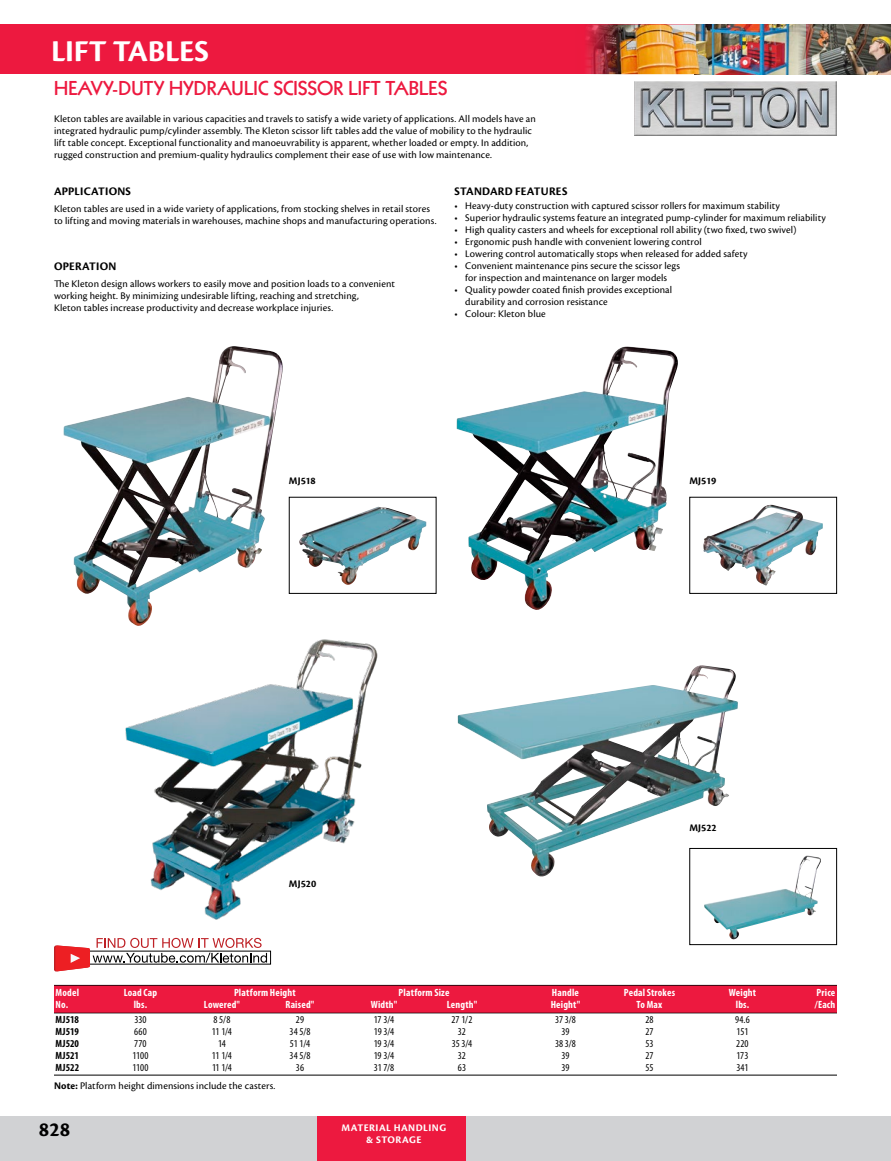
<style>
.page{position:relative;width:891px;height:1161px;background:#fff}
.page>*{position:absolute;margin:0;border:0;box-sizing:border-box;transform-origin:0 0}
.Page_Header{font:700 31.5px "Cronos Pro";letter-spacing:-.01em;color:#fff}
.t1{font:700 21px "Cronos Pro";color:#000}
.Sub_Header{font:800 19.5px "Kabel LT Std";letter-spacing:.01em;color:#ed193f}
.Sub_Sub_Header{font:12px "Cronos Pro Bold Subh";letter-spacing:.02em;color:#000}
.Body{font:10.5px/12px "Cronos Pro";letter-spacing:.01em;color:#000}
.Bullets{font:10.5px/12px "Cronos Pro";letter-spacing:.01em;color:#000;text-align:center}
.Rule_Above___Below{font:700 condensed 10.5px "Myriad Pro";letter-spacing:.02em;color:#fff}
.Chart_Text{font:condensed 10.5px "Myriad Pro";color:#000}
.Rule_Below{font:condensed 10.5px "Myriad Pro";letter-spacing:-.005em;color:#000}
.t2{font:700 10.5px/12px "Cronos Pro";letter-spacing:.045em;color:#fff;text-align:center}
.Chart_Text-2{font:700 condensed 10.5px "Myriad Pro";color:#000}
.Model{font:700 10.5px "Cronos Pro";letter-spacing:.005em;color:#000}
.Rule_Below-2{font:700 condensed 10.5px "Myriad Pro";letter-spacing:.005em;color:#000}
.s1{font-weight:700}
</style>
<div class="page">
<div style="left:0;top:1116px;width:891px;height:45px;background:#d1d2d4"></div>
<div style="left:317px;top:1116px;width:149px;height:45px;background:#ed193f"></div>
<div style="left:0;top:24px;width:891px;height:50px;background:#ed193f"></div>
<img style="left:709px;top:24px;width:85px;height:50px">
<img style="left:586px;top:24px;width:123px;height:50px">
<img style="left:794px;top:24px;width:97px;height:50px">
<img style="left:635px;top:81px;width:202px;height:55px">
<img style="left:63px;top:346px;width:220px;height:280px">
<img style="left:457px;top:347px;width:221px;height:263px">
<img style="left:458px;top:665px;width:280px;height:212px">
<div style="left:54px;top:985px;width:783px;height:28px;background:#4b0714"></div>
<div style="left:54px;top:986px;width:783px;height:27px;background:#ed193f"></div>
<hr style="left:54px;top:1075px;width:783px;height:1px;background:#000">
<img style="left:299px;top:507px;width:127px;height:78px">
<div style="left:289px;top:497px;width:147px;height:97px;border:1px solid #000"></div>
<img style="left:703px;top:506px;width:114px;height:80px">
<div style="left:689px;top:497px;width:148px;height:97px;border:1px solid #000"></div>
<img style="left:704px;top:855px;width:117px;height:85px">
<div style="left:689px;top:848px;width:148px;height:97px;border:1px solid #000"></div>
<img style="left:125px;top:639px;width:253px;height:281px">
<svg style="left:54px;top:938px;width:213px;height:34px"></svg>
<p class="Page_Header" style="left:51px;top:33px;width:160px">LIFT TABLES</p>
<p class="Sub_Header" style="left:54px;top:77px;width:395px">HEAVY-DUTY HYDRAULIC SCISSOR LIFT TABLES</p>
<p class="Body" style="left:54px;top:113px;width:483px">Kleton tables are available in various capacities and travels to satisfy a wide variety of applications. All models have an integrated hydraulic pump/cylinder assembly. The Kleton scissor lift tables add the value of mobility to the hydraulic lift table concept. Exceptional functionality and manoeuvrability is apparent, whether loaded or empty. In addition, rugged construction and premium-quality hydraulics complement their ease of use with low maintenance.</p>
<p class="Sub_Sub_Header" style="left:54px;top:184px;width:79px">APPLICATIONS</p>
<p class="Body" style="left:54px;top:203px;width:384px">Kleton tables are used in a wide variety of applications, from stocking shelves in retail stores to lifting and moving materials in warehouses, machine shops and manufacturing operations.</p>
<p class="Sub_Sub_Header" style="left:54px;top:259px;width:64px">OPERATION</p>
<p class="Body" style="left:54px;top:278px;width:343px">The Kleton design allows workers to easily move and position loads to a convenient working height. By minimizing undesirable lifting, reaching and stretching,<br>Kleton tables increase productivity and decrease workplace injuries.</p>
<p class="Sub_Sub_Header" style="left:455px;top:184px;width:114px">STANDARD FEATURES</p>
<p class="Bullets" style="left:454px;top:200px;width:327px">• Heavy-duty construction with captured scissor rollers for maximum stability</p>
<p class="Bullets" style="left:454px;top:212px;width:373px">• Superior hydraulic systems feature an integrated pump-cylinder for maximum reliability</p>
<p class="Bullets" style="left:454px;top:224px;width:344px">• High quality casters and wheels for exceptional roll ability (two fixed, two swivel)</p>
<p class="Bullets" style="left:454px;top:236px;width:249px">• Ergonomic push handle with convenient lowering control</p>
<p class="Bullets" style="left:454px;top:248px;width:295px">• Lowering control automatically stops when released for added safety</p>
<p class="Bullets" style="left:454px;top:260px;width:227px">• Convenient maintenance pins secure the scissor legs for inspection and maintenance on larger models</p>
<p class="Bullets" style="left:465px;top:284px;width:208px;text-align:left;text-indent:-11px">• Quality powder coated finish provides exceptional durability and corrosion resistance</p>
<p class="Bullets" style="left:454px;top:308px;width:93px">• Colour: Kleton blue</p>
<p class="Model" style="left:289px;top:474px;width:28px">MJ518</p>
<p class="Model" style="left:689px;top:474px;width:28px">MJ519</p>
<p class="Model" style="left:289px;top:878px;width:29px">MJ520</p>
<p class="Model" style="left:689px;top:822px;width:29px">MJ522</p>
<p class="Rule_Above___Below" style="left:56px;top:987px;width:25px">Model</p>
<p class="Rule_Above___Below" style="left:124px;top:987px;width:35px">Load Cap</p>
<p class="Rule_Above___Below" style="left:234px;top:987px;width:63px">Platform Height</p>
<p class="Rule_Above___Below" style="left:399px;top:987px;width:52px">Platform Size</p>
<p class="Rule_Above___Below" style="left:552px;top:987px;width:29px">Handle</p>
<p class="Rule_Above___Below" style="left:624px;top:987px;width:53px">Pedal Strokes</p>
<p class="Rule_Above___Below" style="left:729px;top:987px;width:29px">Weight</p>
<p class="Rule_Above___Below" style="left:817px;top:987px;width:20px">Price</p>
<p class="Rule_Above___Below" style="left:56px;top:999px;width:14px">No.</p>
<p class="Rule_Above___Below" style="left:134px;top:999px;width:15px">lbs.</p>
<p class="Rule_Above___Below" style="left:204px;top:999px;width:38px">Lowered"</p>
<p class="Rule_Above___Below" style="left:286px;top:999px;width:30px">Raised"</p>
<p class="Rule_Above___Below" style="left:371px;top:999px;width:28px">Width"</p>
<p class="Rule_Above___Below" style="left:447px;top:999px;width:32px">Length"</p>
<p class="Rule_Above___Below" style="left:551px;top:999px;width:31px">Height"</p>
<p class="Rule_Above___Below" style="left:637px;top:999px;width:27px">To Max</p>
<p class="Rule_Above___Below" style="left:736px;top:999px;width:15px">lbs.</p>
<p class="Rule_Above___Below" style="left:815px;top:999px;width:22px">/Each</p>
<p class="Chart_Text-2" style="left:56px;top:1014px;width:25px">MJ518</p>
<p class="Chart_Text" style="left:134px;top:1014px;width:14px">330</p>
<p class="Chart_Text" style="left:214px;top:1014px;width:18px">8 5/8</p>
<p class="Chart_Text" style="left:296px;top:1014px;width:10px">29</p>
<p class="Chart_Text" style="left:374px;top:1014px;width:22px">17 3/4</p>
<p class="Chart_Text" style="left:452px;top:1014px;width:22px">27 1/2</p>
<p class="Chart_Text" style="left:555px;top:1014px;width:22px">37 3/8</p>
<p class="Chart_Text" style="left:645px;top:1014px;width:10px">28</p>
<p class="Chart_Text" style="left:735px;top:1014px;width:16px">94.6</p>
<p class="Chart_Text-2" style="left:56px;top:1026px;width:25px">MJ519</p>
<p class="Chart_Text" style="left:134px;top:1026px;width:14px">660</p>
<p class="Chart_Text" style="left:212px;top:1026px;width:22px">11 1/4</p>
<p class="Chart_Text" style="left:290px;top:1026px;width:22px">34 5/8</p>
<p class="Chart_Text" style="left:374px;top:1026px;width:22px">19 3/4</p>
<p class="Chart_Text" style="left:458px;top:1026px;width:10px">32</p>
<p class="Chart_Text" style="left:561px;top:1026px;width:10px">39</p>
<p class="Chart_Text" style="left:645px;top:1026px;width:10px">27</p>
<p class="Chart_Text" style="left:737px;top:1026px;width:13px">151</p>
<p class="Chart_Text-2" style="left:56px;top:1038px;width:25px">MJ520</p>
<p class="Chart_Text" style="left:134px;top:1038px;width:14px">770</p>
<p class="Chart_Text" style="left:218px;top:1038px;width:9px">14</p>
<p class="Chart_Text" style="left:290px;top:1038px;width:22px">51 1/4</p>
<p class="Chart_Text" style="left:374px;top:1038px;width:22px">19 3/4</p>
<p class="Chart_Text" style="left:452px;top:1038px;width:22px">35 3/4</p>
<p class="Chart_Text" style="left:555px;top:1038px;width:22px">38 3/8</p>
<p class="Chart_Text" style="left:645px;top:1038px;width:10px">53</p>
<p class="Chart_Text" style="left:736px;top:1038px;width:14px">220</p>
<p class="Chart_Text-2" style="left:56px;top:1050px;width:25px">MJ521</p>
<p class="Chart_Text" style="left:132px;top:1050px;width:17px">1100</p>
<p class="Chart_Text" style="left:212px;top:1050px;width:22px">11 1/4</p>
<p class="Chart_Text" style="left:290px;top:1050px;width:22px">34 5/8</p>
<p class="Chart_Text" style="left:374px;top:1050px;width:22px">19 3/4</p>
<p class="Chart_Text" style="left:458px;top:1050px;width:10px">32</p>
<p class="Chart_Text" style="left:561px;top:1050px;width:10px">39</p>
<p class="Chart_Text" style="left:645px;top:1050px;width:10px">27</p>
<p class="Chart_Text" style="left:736px;top:1050px;width:13px">173</p>
<p class="Rule_Below-2" style="left:56px;top:1062px;width:25px">MJ522</p>
<p class="Rule_Below" style="left:132px;top:1062px;width:17px">1100</p>
<p class="Rule_Below" style="left:212px;top:1062px;width:22px">11 1/4</p>
<p class="Rule_Below" style="left:296px;top:1062px;width:10px">36</p>
<p class="Rule_Below" style="left:374px;top:1062px;width:22px">31 7/8</p>
<p class="Rule_Below" style="left:458px;top:1062px;width:10px">63</p>
<p class="Rule_Below" style="left:561px;top:1062px;width:10px">39</p>
<p class="Rule_Below" style="left:645px;top:1062px;width:10px">55</p>
<p class="Rule_Below" style="left:736px;top:1062px;width:14px">341</p>
<p class="Body" style="left:54px;top:1080px;width:223px"><span class="s1">Note:</span> Platform height dimensions include the casters.</p>
<h2 class="t1" style="left:39px;top:1117px;width:33px">828</h2>
<p class="t2" style="left:342px;top:1122px;width:106px">MATERIAL HANDLING &amp; STORAGE</p>
</div>
